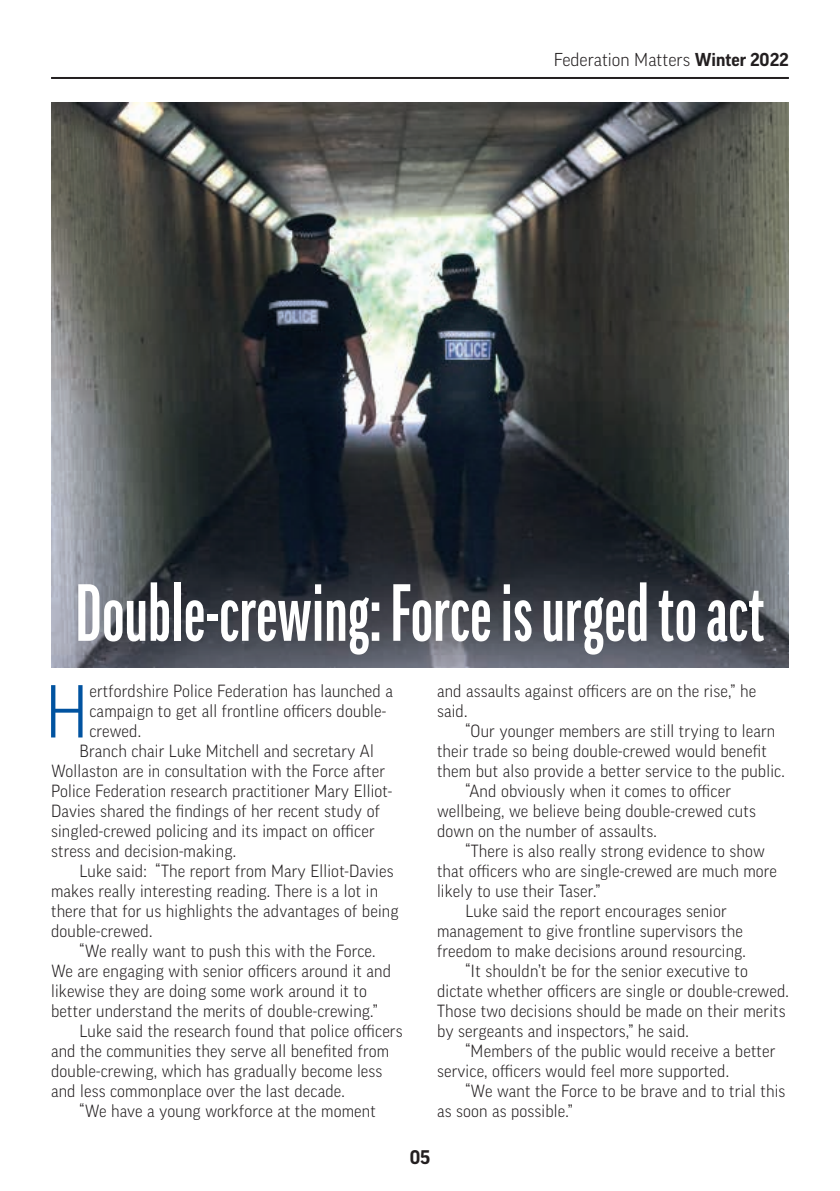
<style>
.page{position:relative;width:840px;height:1191px;background:#fff}
.page>*{position:absolute;margin:0;border:0;box-sizing:border-box;transform-origin:0 0}
.t1{font:700 78px "Good Pro Comp";letter-spacing:.01em;color:#fff}
.t2{font:300 72.2px "Good Pro";color:#0153a0}
.t3{font:700 19px "Good Pro";color:#231f20}
.t4{font:300 18px "Good Pro";color:#231f20}
.t5{font:300 17px/20px "Good Pro";letter-spacing:.01em;color:#231f20}
.s1{font-weight:700}
</style>
<div class="page">
<hr style="left:51px;top:77px;width:737px;height:2px;background:#231f20">
<img style="left:51px;top:103px;width:737px;height:565px">
<p class="t4" style="left:553px;top:49px;width:236px">Federation Matters <span class="s1">Winter 2022</span></p>
<h1 class="t1" style="left:76px;top:569px;width:690px">Double-crewing: Force is urged to act</h1>
<h2 class="t2" style="left:45px;top:670px;width:45px">H</h2>
<p class="t5" style="left:89px;top:681px;width:305px">ertfordshire Police Federation has launched a</p>
<p class="t5" style="left:437px;top:681px;width:320px">and assaults against officers are on the rise,” he said.</p>
<p class="t5" style="left:465px;top:721px;width:311px">“Our younger members are still trying to learn</p>
<p class="t5" style="left:437px;top:741px;width:331px">their trade so being double-crewed would benefit</p>
<p class="t5" style="left:437px;top:761px;width:349px">them but also provide a better service to the public.</p>
<p class="t5" style="left:465px;top:781px;width:267px">“And obviously when it comes to officer</p>
<p class="t5" style="left:437px;top:801px;width:320px">wellbeing, we believe being double-crewed cuts</p>
<p class="t5" style="left:437px;top:821px;width:221px">down on the number of assaults.</p>
<p class="t5" style="left:465px;top:841px;width:301px">“There is also really strong evidence to show</p>
<p class="t5" style="left:437px;top:861px;width:341px">that officers who are single-crewed are much more</p>
<p class="t5" style="left:437px;top:881px;width:165px">likely to use their Taser.”</p>
<p class="t5" style="left:465px;top:901px;width:263px">Luke said the report encourages senior</p>
<p class="t5" style="left:437px;top:921px;width:307px">management to give frontline supervisors the</p>
<p class="t5" style="left:437px;top:941px;width:310px">freedom to make decisions around resourcing.</p>
<p class="t5" style="left:465px;top:961px;width:284px">“It shouldn’t be for the senior executive to</p>
<p class="t5" style="left:437px;top:981px;width:353px">dictate whether officers are single or double-crewed.</p>
<p class="t5" style="left:437px;top:1001px;width:350px">Those two decisions should be made on their merits</p>
<p class="t5" style="left:437px;top:1021px;width:253px">by sergeants and inspectors,” he said.</p>
<p class="t5" style="left:465px;top:1041px;width:311px">“Members of the public would receive a better</p>
<p class="t5" style="left:437px;top:1061px;width:293px">service, officers would feel more supported.</p>
<p class="t5" style="left:465px;top:1081px;width:321px">“We want the Force to be brave and to trial this</p>
<p class="t5" style="left:437px;top:1101px;width:137px">as soon as possible.”</p>
<p class="t5" style="left:89px;top:701px;width:298px">campaign to get all frontline officers double-</p>
<p class="t5" style="left:89px;top:721px;width:53px">crewed.</p>
<p class="t5" style="left:79px;top:741px;width:296px">Branch chair Luke Mitchell and secretary Al</p>
<p class="t5" style="left:51px;top:761px;width:335px">Wollaston are in consultation with the Force after</p>
<p class="t5" style="left:51px;top:781px;width:342px">Police Federation research practitioner Mary Elliot-</p>
<p class="t5" style="left:51px;top:801px;width:330px">Davies shared the findings of her recent study of</p>
<p class="t5" style="left:51px;top:821px;width:325px">singled-crewed policing and its impact on officer</p>
<p class="t5" style="left:51px;top:841px;width:186px">stress and decision-making.</p>
<p class="t5" style="left:79px;top:861px;width:315px">Luke said: “The report from Mary Elliot-Davies</p>
<p class="t5" style="left:51px;top:881px;width:328px">makes really interesting reading. There is a lot in</p>
<p class="t5" style="left:51px;top:901px;width:349px">there that for us highlights the advantages of being</p>
<p class="t5" style="left:51px;top:921px;width:103px">double-crewed.</p>
<p class="t5" style="left:79px;top:941px;width:297px">“We really want to push this with the Force.</p>
<p class="t5" style="left:51px;top:961px;width:341px">We are engaging with senior officers around it and</p>
<p class="t5" style="left:51px;top:981px;width:317px">likewise they are doing some work around it to</p>
<p class="t5" style="left:51px;top:1001px;width:328px">better understand the merits of double-crewing.”</p>
<p class="t5" style="left:79px;top:1021px;width:324px">Luke said the research found that police officers</p>
<p class="t5" style="left:51px;top:1041px;width:339px">and the communities they serve all benefited from</p>
<p class="t5" style="left:51px;top:1061px;width:333px">double-crewing, which has gradually become less</p>
<p class="t5" style="left:51px;top:1081px;width:295px">and less commonplace over the last decade.</p>
<p class="t5" style="left:79px;top:1101px;width:298px">“We have a young workforce at the moment</p>
<p class="t3" style="left:409px;top:1146px;width:22px">05</p>
</div>
